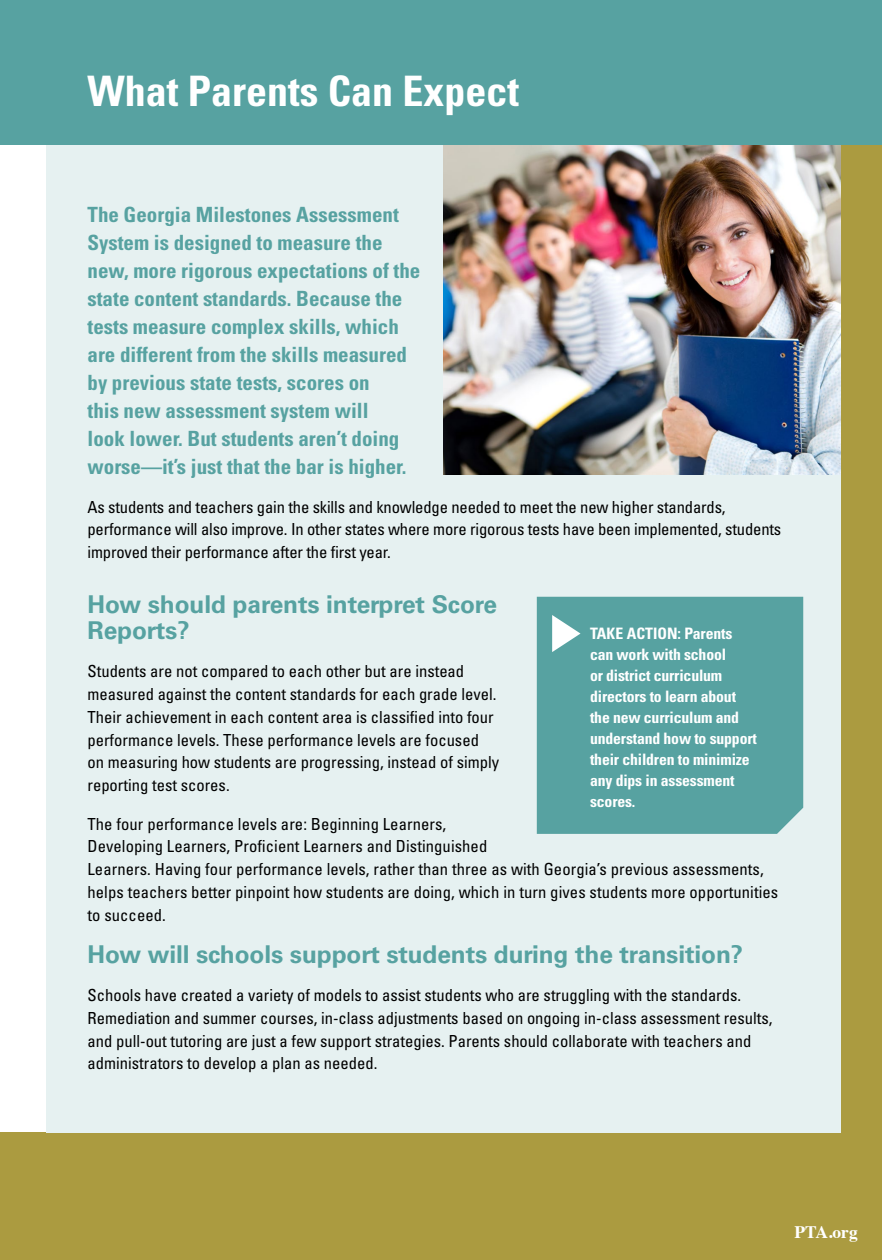
<style>
.page{position:relative;width:882px;height:1260px;background:#fff}
.page>*{position:absolute;margin:0;border:0;box-sizing:border-box;transform-origin:0 0}
.t1{font:700 condensed 42px "Univers LT Std";color:#fff}
.t2{font:700 24.5px/26.2px "Univers LT Std";letter-spacing:-.005em;color:#57a2a1}
.t3{font:700 condensed 21px/28px "Univers LT Std";color:#57a2a1}
.t4{font:700 17.5px "Times";color:#fff}
.t5{font:condensed 16.62px/22.8px "Univers LT Std";color:#000}
.t6{font:700 condensed 15.75px/21px "Univers LT Std";letter-spacing:-.01em;color:#fff}
</style>
<div class="page">
<div style="left:819px;top:0;width:63px;height:1260px;background:#ab9b40"></div>
<div style="left:0;top:1132px;width:833px;height:128px;background:#ab9b40"></div>
<div style="left:46px;top:144px;width:795px;height:988px;background:#e6f1f1"></div>
<div style="left:537px;top:597px;width:266px;height:237px;background:#57a2a1"></div>
<svg style="left:552px;top:615px;width:29px;height:37px"></svg>
<img style="left:443px;top:144px;width:398px;height:330px">
<div style="left:0;top:0;width:882px;height:144px;background:#57a2a1"></div>
<h1 class="t1" style="left:88px;top:66px;width:433px">What Parents Can Expect</h1>
<p class="t3" style="left:88px;top:201px;width:334px">The Georgia Milestones Assessment System is designed to measure the new, more rigorous expectations of the state content standards. Because the tests measure complex skills, which are different from the skills measured by previous state tests, scores on<br>this new assessment system will<br>look lower. But students aren’t doing worse—it’s just that the bar is higher.</p>
<p class="t5" style="left:88px;top:495px;width:695px">As students and teachers gain the skills and knowledge needed to meet the new higher standards, performance will also improve. In other states where more rigorous tests have been implemented, students improved their performance after the first year.</p>
<h2 class="t2" style="left:88px;top:591px;width:411px">How should parents interpret Score<br>Reports?</h2>
<p class="t5" style="left:88px;top:660px;width:413px">Students are not compared to each other but are instead measured against the content standards for each grade level.<br>Their achievement in each content area is classified into four performance levels. These performance levels are focused on measuring how students are progressing, instead of simply reporting test scores.</p>
<p class="t5" style="left:88px;top:812px;width:692px">The four performance levels are: Beginning Learners,<br>Developing Learners, Proficient Learners and Distinguished<br>Learners. Having four performance levels, rather than three as with Georgia’s previous assessments, helps teachers better pinpoint how students are doing, which in turn gives students more opportunities to succeed.</p>
<h2 class="t2" style="left:88px;top:941px;width:657px">How will schools support students during the transition?</h2>
<p class="t5" style="left:88px;top:984px;width:687px">Schools have created a variety of models to assist students who are struggling with the standards.<br>Remediation and summer courses, in-class adjustments based on ongoing in-class assessment results, and pull-out tutoring are just a few support strategies. Parents should collaborate with teachers and administrators to develop a plan as needed.</p>
<p class="t6" style="left:590px;top:623px;width:168px">TAKE ACTION: Parents can work with school<br>or district curriculum directors to learn about the new curriculum and understand how to support their children to minimize any dips in assessment scores.</p>
<p class="t4" style="left:794px;top:1216px;width:65px">PTA.org</p>
</div>
